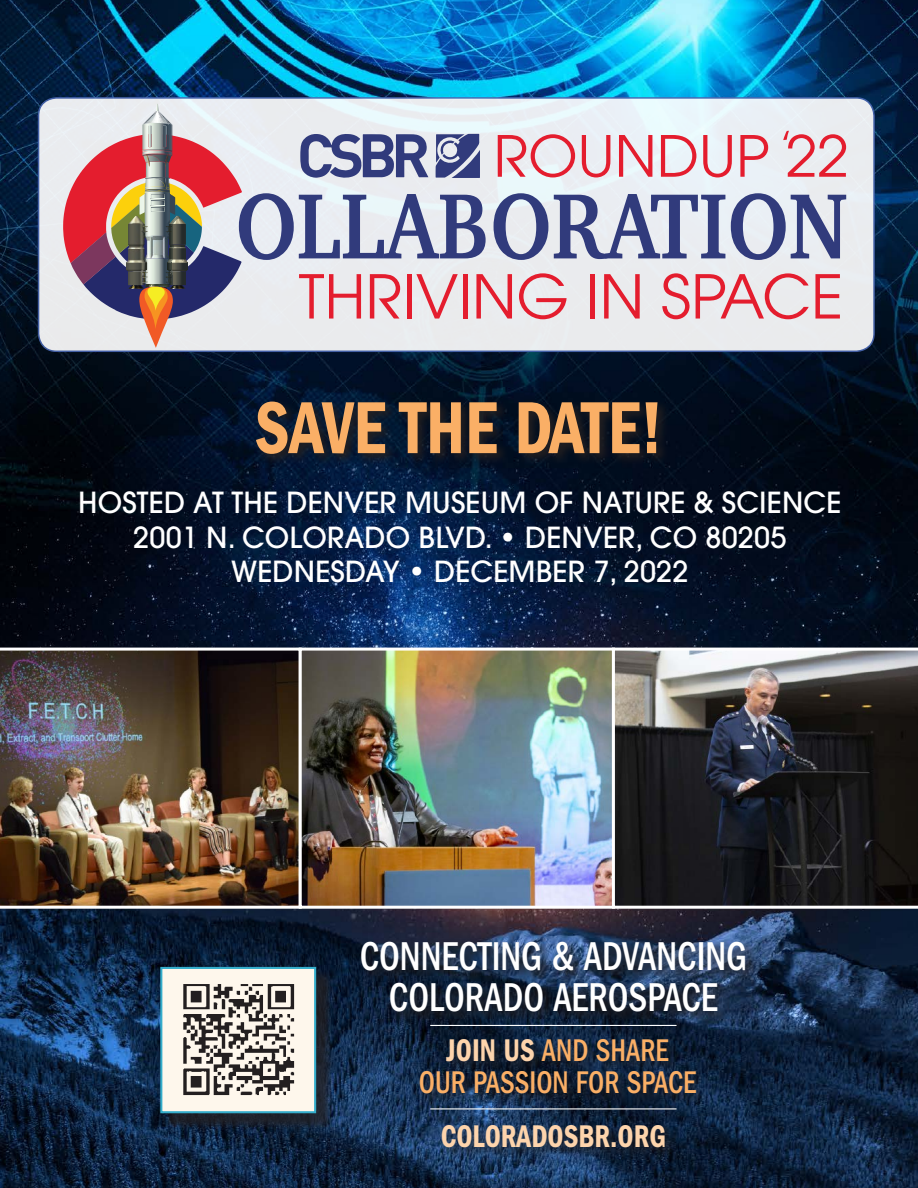
<style>
.page{position:relative;width:918px;height:1188px;background:#fff}
.page>*{position:absolute;margin:0;border:0;box-sizing:border-box;transform-origin:0 0}
.t1{font:600 condensed 76.2px "Franklin Gothic";color:#faaf66;scale:.89 1}
.t2{font:500 condensed 41.7px/41.7px "Franklin Gothic";color:#fff;text-align:center;scale:.89 1}
.t3{font:500 condensed 32.55px/32.5px "Franklin Gothic";color:#faaf66;scale:.89 1}
.t4{font:600 condensed 32.55px "Franklin Gothic";color:#fdd4ac;scale:.89 1}
.t5{font:500 28.95px "Avant Garde";letter-spacing:.005em;color:#fff}
.s1{font-weight:600;color:#fdd4ac}
</style>
<div class="page">
<img style="left:0;top:0;width:918px;height:1188px">
<div style="left:162px;top:968px;width:172px;height:163px;background:#231f20;opacity:.75"></div>
<div style="left:161px;top:968px;width:154px;height:144px;background:#fef7ec"></div>
<img style="left:183px;top:984px;width:112px;height:112px">
<div style="left:160px;top:967px;width:156px;height:146px;border:2px solid #34adcb"></div>
<svg style="left:358px;top:939px;width:400px;height:85px;background:#1d2d46"></svg>
<div style="left:428px;top:1021px;width:260px;height:18px;background:#231f20;opacity:.75"></div>
<hr style="left:430px;top:1025px;width:247px;height:1px;background:#fff">
<div style="left:417px;top:1036px;width:291px;height:70px;background:#231f20;opacity:.75"></div>
<div style="left:438px;top:1122px;width:240px;height:38px;background:#231f20;opacity:.75"></div>
<div style="left:428px;top:1105px;width:260px;height:17px;background:#231f20;opacity:.75"></div>
<hr style="left:430px;top:1108px;width:247px;height:1px;background:#fff">
<div style="left:39px;top:98px;width:835px;height:253px;background:#eaecef;border-radius:18px"></div>
<div style="left:38px;top:97px;width:837px;height:255px;border:2px solid #4765b0;border-radius:18px"></div>
<svg style="left:63px;top:104px;width:783px;height:244px"></svg>
<img style="left:126px;top:215px;width:46px;height:48px">
<img style="left:0;top:648px;width:299px;height:261px">
<img style="left:303px;top:652px;width:308px;height:253px">
<div style="left:299px;top:648px;width:316px;height:261px;border:3px solid #fff"></div>
<svg style="left:612px;top:648px;width:306px;height:261px;background:#3d3c3e"></svg>
<svg style="left:253px;top:398px;width:417px;height:69px;background:#0d1625"></svg>
<h1 class="t1" style="left:255px;top:384px;width:460px">SAVE THE DATE!</h1>
<p class="t5" style="left:78px;top:485px;width:765px">HOSTED AT THE DENVER MUSEUM OF NATURE &amp; SCIENCE</p>
<p class="t5" style="left:133px;top:519px;width:655px">2001 N. COLORADO BLVD. • DENVER, CO 80205</p>
<p class="t5" style="left:231px;top:554px;width:242px">WEDNESDAY • DECE</p>
<p class="t5" style="left:509px;top:554px;width:44px">MBER</p>
<p class="t5" style="left:593px;top:554px;width:97px">7, 2022</p>
<h2 class="t2" style="left:360px;top:935px;width:437px">CONNECTING &amp; ADVANCING<br>COLORADO AEROSPACE</h2>
<p class="t3" style="left:419px;top:1034px;width:250px;text-indent:28px"><span class="s1">JOIN US</span> AND SHARE<br>OUR PASSION</p>
<p class="t3" style="left:576px;top:1067px;width:137px">FOR SPACE</p>
<p class="t4" style="left:441px;top:1118px;width:255px">COLORADOSBR.ORG</p>
</div>
